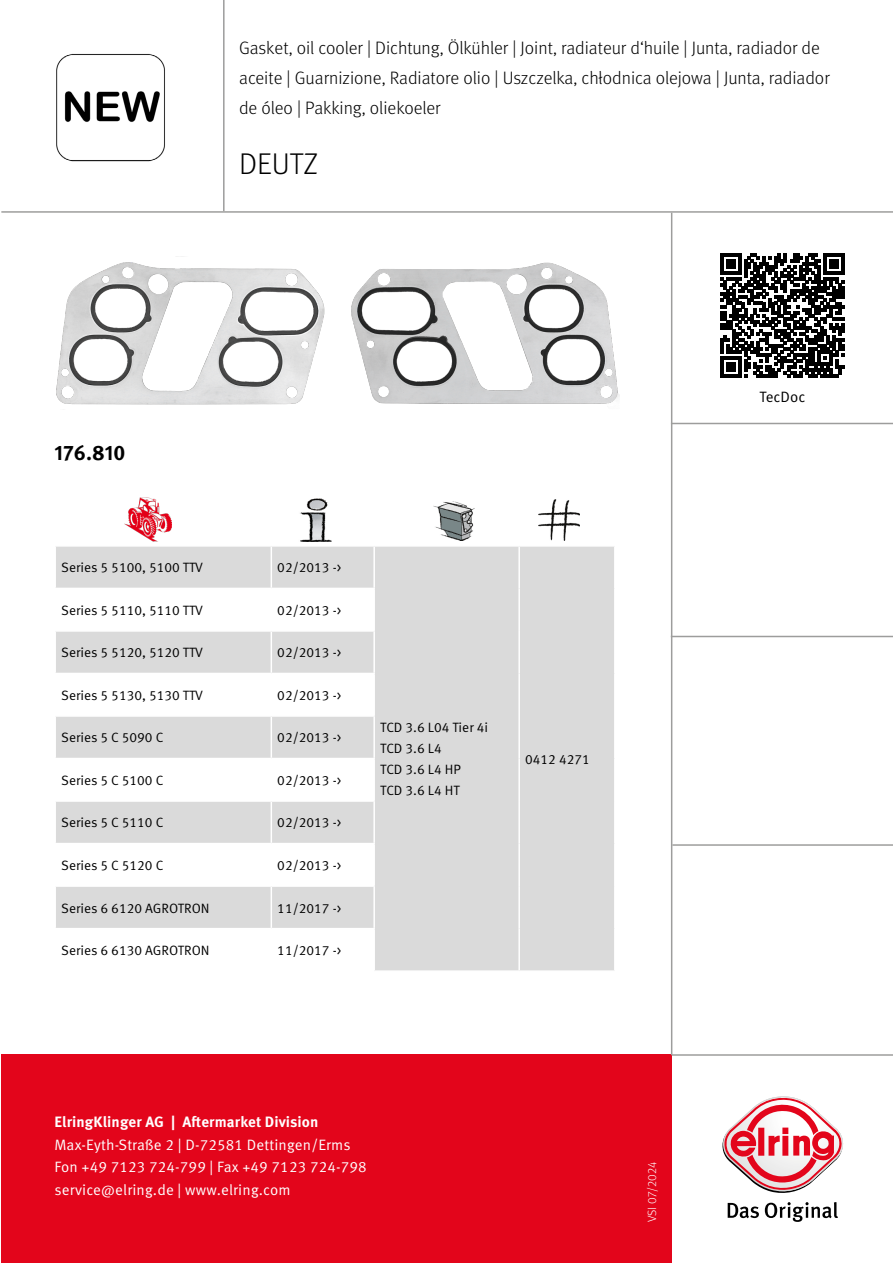
<style>
.page{position:relative;width:893px;height:1263px;background:#fff}
.page>*{position:absolute;margin:0;border:0;box-sizing:border-box;transform-origin:0 0}
.t1{font:300 30px "Meta Pro";color:#000}
.t2{font:700 21px "Meta Pro";color:#000}
.t3{font:300 18px/30px "Meta Pro";color:#000}
.t4{font:15px/22.5px "Meta Pro Norm";letter-spacing:.01em;color:#fff}
.t5{font:700 15px "Meta Pro";letter-spacing:.01em;color:#fff}
.t6{font:15px "Meta Pro Norm";color:#000}
.t7{font:13.5px/21px "Meta Pro Norm";color:#000}
.t8{font:300 12px "Meta Pro";color:#fff}
</style>
<div class="page">
<div style="left:1px;top:1054px;width:671px;height:209px;background:#e3051b"></div>
<svg style="left:728px;top:1203px;width:31px;height:15px"></svg>
<svg style="left:765px;top:1202px;width:73px;height:20px"></svg>
<svg style="left:722px;top:1096px;width:121px;height:97px"></svg>
<hr style="left:671px;top:213px;width:1px;height:842px;background:#9d9d9c">
<hr style="left:1px;top:211px;width:892px;height:2px;background:#9d9d9c">
<hr style="left:671px;top:636px;width:222px;height:1px;background:#9d9d9c">
<hr style="left:672px;top:1054px;width:221px;height:2px;background:#9d9d9c">
<hr style="left:223px;top:0;width:2px;height:211px;background:#9d9d9c">
<img style="left:56px;top:53px;width:109px;height:109px">
<hr style="left:672px;top:844px;width:221px;height:2px;background:#9d9d9c">
<hr style="left:671px;top:423px;width:222px;height:1px;background:#9d9d9c">
<img style="left:56px;top:256px;width:269px;height:149px">
<svg style="left:720px;top:253px;width:125px;height:125px"></svg>
<svg style="left:56px;top:547px;width:558px;height:423px;fill:#dadada"></svg>
<hr style="left:271px;top:547px;width:1px;height:41px;background:#fff">
<hr style="left:373px;top:547px;width:2px;height:41px;background:#fff">
<hr style="left:518px;top:547px;width:2px;height:41px;background:#fff">
<hr style="left:54px;top:588px;width:217px;height:1px;background:#fff">
<hr style="left:271px;top:588px;width:104px;height:1px;background:#fff">
<hr style="left:271px;top:589px;width:1px;height:41px;background:#fff">
<hr style="left:373px;top:589px;width:2px;height:41px;background:#fff">
<hr style="left:518px;top:588px;width:2px;height:43px;background:#fff">
<hr style="left:54px;top:630px;width:217px;height:2px;background:#fff">
<hr style="left:271px;top:630px;width:104px;height:2px;background:#fff">
<hr style="left:271px;top:632px;width:1px;height:41px;background:#fff">
<hr style="left:373px;top:632px;width:2px;height:41px;background:#fff">
<hr style="left:518px;top:631px;width:2px;height:42px;background:#fff">
<hr style="left:54px;top:673px;width:217px;height:1px;background:#fff">
<hr style="left:271px;top:673px;width:104px;height:1px;background:#fff">
<hr style="left:271px;top:674px;width:1px;height:41px;background:#fff">
<hr style="left:373px;top:674px;width:2px;height:41px;background:#fff">
<hr style="left:518px;top:673px;width:2px;height:43px;background:#fff">
<hr style="left:54px;top:715px;width:217px;height:2px;background:#fff">
<hr style="left:271px;top:715px;width:104px;height:2px;background:#fff">
<hr style="left:271px;top:717px;width:1px;height:41px;background:#fff">
<hr style="left:373px;top:717px;width:2px;height:41px;background:#fff">
<hr style="left:518px;top:716px;width:2px;height:42px;background:#fff">
<hr style="left:54px;top:758px;width:217px;height:1px;background:#fff">
<hr style="left:271px;top:758px;width:104px;height:1px;background:#fff">
<hr style="left:271px;top:759px;width:1px;height:41px;background:#fff">
<hr style="left:373px;top:759px;width:2px;height:41px;background:#fff">
<hr style="left:518px;top:758px;width:2px;height:43px;background:#fff">
<hr style="left:54px;top:800px;width:217px;height:2px;background:#fff">
<hr style="left:271px;top:800px;width:104px;height:2px;background:#fff">
<hr style="left:271px;top:802px;width:1px;height:41px;background:#fff">
<hr style="left:373px;top:802px;width:2px;height:41px;background:#fff">
<hr style="left:518px;top:801px;width:2px;height:42px;background:#fff">
<hr style="left:54px;top:843px;width:217px;height:1px;background:#fff">
<hr style="left:271px;top:843px;width:104px;height:1px;background:#fff">
<hr style="left:271px;top:844px;width:1px;height:41px;background:#fff">
<hr style="left:373px;top:844px;width:2px;height:41px;background:#fff">
<hr style="left:518px;top:843px;width:2px;height:43px;background:#fff">
<hr style="left:54px;top:885px;width:217px;height:2px;background:#fff">
<hr style="left:271px;top:885px;width:104px;height:2px;background:#fff">
<hr style="left:271px;top:887px;width:1px;height:41px;background:#fff">
<hr style="left:373px;top:887px;width:2px;height:41px;background:#fff">
<hr style="left:518px;top:886px;width:2px;height:42px;background:#fff">
<hr style="left:54px;top:928px;width:217px;height:1px;background:#fff">
<hr style="left:271px;top:928px;width:104px;height:1px;background:#fff">
<hr style="left:271px;top:929px;width:1px;height:41px;background:#fff">
<hr style="left:373px;top:929px;width:2px;height:41px;background:#fff">
<hr style="left:518px;top:928px;width:2px;height:42px;background:#fff">
<img style="left:125px;top:497px;width:47px;height:45px">
<img style="left:300px;top:498px;width:32px;height:43px">
<img style="left:433px;top:501px;width:42px;height:40px">
<img style="left:538px;top:500px;width:42px;height:41px">
<img style="left:351px;top:262px;width:268px;height:142px">
<h3 class="t3" style="left:239px;top:32px;width:592px">Gasket, oil cooler | Dichtung, Ölkühler | Joint, radiateur d‘huile | Junta, radiador de aceite | Guarnizione, Radiatore olio | Uszczelka, chłodnica olejowa | Junta, radiador de óleo | Pakking, oliekoeler</h3>
<h1 class="t1" style="left:239px;top:142px;width:80px">DEUTZ</h1>
<h2 class="t2" style="left:54px;top:436px;width:72px">176.810</h2>
<p class="t7" style="left:61px;top:556px;width:143px">Series 5 5100, 5100 TTV</p>
<p class="t7" style="left:277px;top:556px;width:65px">02/2013 -&gt;</p>
<p class="t7" style="left:61px;top:599px;width:143px">Series 5 5110, 5110 TTV</p>
<p class="t7" style="left:277px;top:599px;width:65px">02/2013 -&gt;</p>
<p class="t7" style="left:61px;top:641px;width:143px">Series 5 5120, 5120 TTV</p>
<p class="t7" style="left:277px;top:641px;width:65px">02/2013 -&gt;</p>
<p class="t7" style="left:61px;top:684px;width:143px">Series 5 5130, 5130 TTV</p>
<p class="t7" style="left:277px;top:684px;width:65px">02/2013 -&gt;</p>
<p class="t7" style="left:61px;top:726px;width:104px">Series 5 C 5090 C</p>
<p class="t7" style="left:277px;top:726px;width:65px">02/2013 -&gt;</p>
<p class="t7" style="left:61px;top:769px;width:104px">Series 5 C 5100 C</p>
<p class="t7" style="left:277px;top:769px;width:65px">02/2013 -&gt;</p>
<p class="t7" style="left:61px;top:811px;width:104px">Series 5 C 5110 C</p>
<p class="t7" style="left:277px;top:811px;width:65px">02/2013 -&gt;</p>
<p class="t7" style="left:61px;top:854px;width:104px">Series 5 C 5120 C</p>
<p class="t7" style="left:277px;top:854px;width:65px">02/2013 -&gt;</p>
<p class="t7" style="left:61px;top:896px;width:150px">Series 6 6120 AGROTRON</p>
<p class="t7" style="left:277px;top:896px;width:65px">11/2017 -&gt;</p>
<p class="t7" style="left:61px;top:939px;width:150px">Series 6 6130 AGROTRON</p>
<p class="t7" style="left:277px;top:939px;width:65px">11/2017 -&gt;</p>
<p class="t7" style="left:380px;top:716px;width:109px">TCD 3.6 L04 Tier 4i<br>TCD 3.6 L4<br>TCD 3.6 L4 HP<br>TCD 3.6 L4 HT</p>
<p class="t7" style="left:525px;top:747px;width:66px">0412 4271</p>
<p class="t5" style="left:54px;top:1110px;width:266px">ElringKlinger AG | Aftermarket Division</p>
<p class="t4" style="left:54px;top:1132px;width:314px">Max-Eyth-Straße 2 | D-72581 Dettingen/Erms<br>Fon +49 7123 724-799 | Fax +49 7123 724-798 service@elring.de | www.elring.com</p>
<p class="t8" style="left:643px;top:1222px;width:62px;rotate:-90deg">VSI 07/2024</p>
<p class="t6" style="left:760px;top:385px;width:47px">TecDoc</p>
</div>
